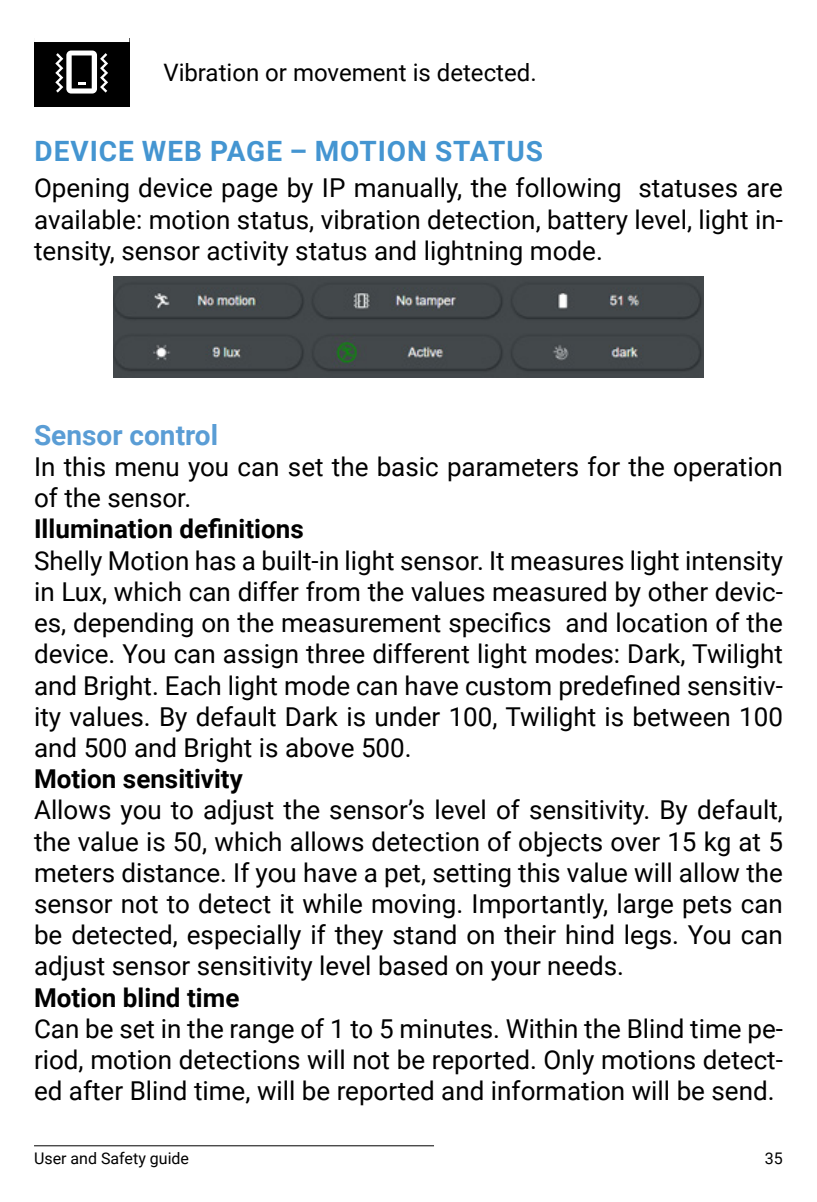
<style>
.page{position:relative;width:817px;height:1202px;background:#fff}
.page>*{position:absolute;margin:0;border:0;box-sizing:border-box;transform-origin:0 0}
.t1{font:700 28px "Roboto";letter-spacing:.035em;color:#4495d1}
.t2{font:700 28px "Roboto";color:#5a9dd5}
.t3{font:26px/31.2px "Roboto";color:#000;text-align:justify}
.t4{font:700 26px "Roboto";color:#000}
.t5{font:24px "Roboto";color:#000}
.t6{font:16px "Roboto";color:#000}
</style>
<div class="page">
<hr style="left:34px;top:1145px;width:400px;height:1px;background:#000">
<div style="left:34px;top:38px;width:95px;height:68px;background:#000"></div>
<div style="left:34px;top:34px;width:95px;height:8px;background:#fff"></div>
<svg style="left:55px;top:51px;width:53px;height:43px"></svg>
<img style="left:113px;top:276px;width:590px;height:102px">
<p class="t5" style="left:163px;top:56px;width:375px">Vibration or movement is detected.</p>
<p class="t1" style="left:35px;top:131px;width:510px">DEVICE WEB PAGE – MOTION STATUS</p>
<p class="t3" style="left:34px;top:172px;width:750px">Opening device page by IP manually, the following statuses are available: motion status, vibration detection, battery level, light in&shy;tensity, sensor activity status and lightning mode.</p>
<p class="t2" style="left:34px;top:415px;width:185px">Sensor control</p>
<p class="t3" style="left:34px;top:450px;width:750px">In this menu you can set the basic parameters for the operation of the sensor.</p>
<p class="t4" style="left:34px;top:511px;width:271px">Illumination definitions</p>
<p class="t3" style="left:34px;top:544px;width:750px">Shelly Motion has a built-in light sensor. It measures light intensity in Lux, which can differ from the values measured by other devic&shy;es, depending on the measurement specifics and location of the device. You can assign three different light modes: Dark, Twilight and Bright. Each light mode can have custom predefined sensitiv&shy;ity values. By default Dark is under 100, Twilight is between 100 and 500 and Bright is above 500.</p>
<p class="t4" style="left:34px;top:761px;width:210px">Motion sensitivity</p>
<p class="t3" style="left:34px;top:793px;width:750px">Allows you to adjust the sensor’s level of sensitivity. By default, the value is 50, which allows detection of objects over 15 kg at 5 meters distance. If you have a pet, setting this value will allow the sensor not to detect it while moving. Importantly, large pets can be detected, especially if they stand on their hind legs. You can adjust sensor sensitivity level based on your needs.</p>
<p class="t4" style="left:34px;top:979px;width:207px">Motion blind time</p>
<p class="t3" style="left:34px;top:1012px;width:750px">Can be set in the range of 1 to 5 minutes. Within the Blind time pe&shy;riod, motion detections will not be reported. Only motions detect&shy;ed after Blind time, will be reported and information will be send.</p>
<p class="t6" style="left:34px;top:1147px;width:156px">User and Safety guide</p>
<p class="t6" style="left:764px;top:1147px;width:19px">35</p>
</div>
